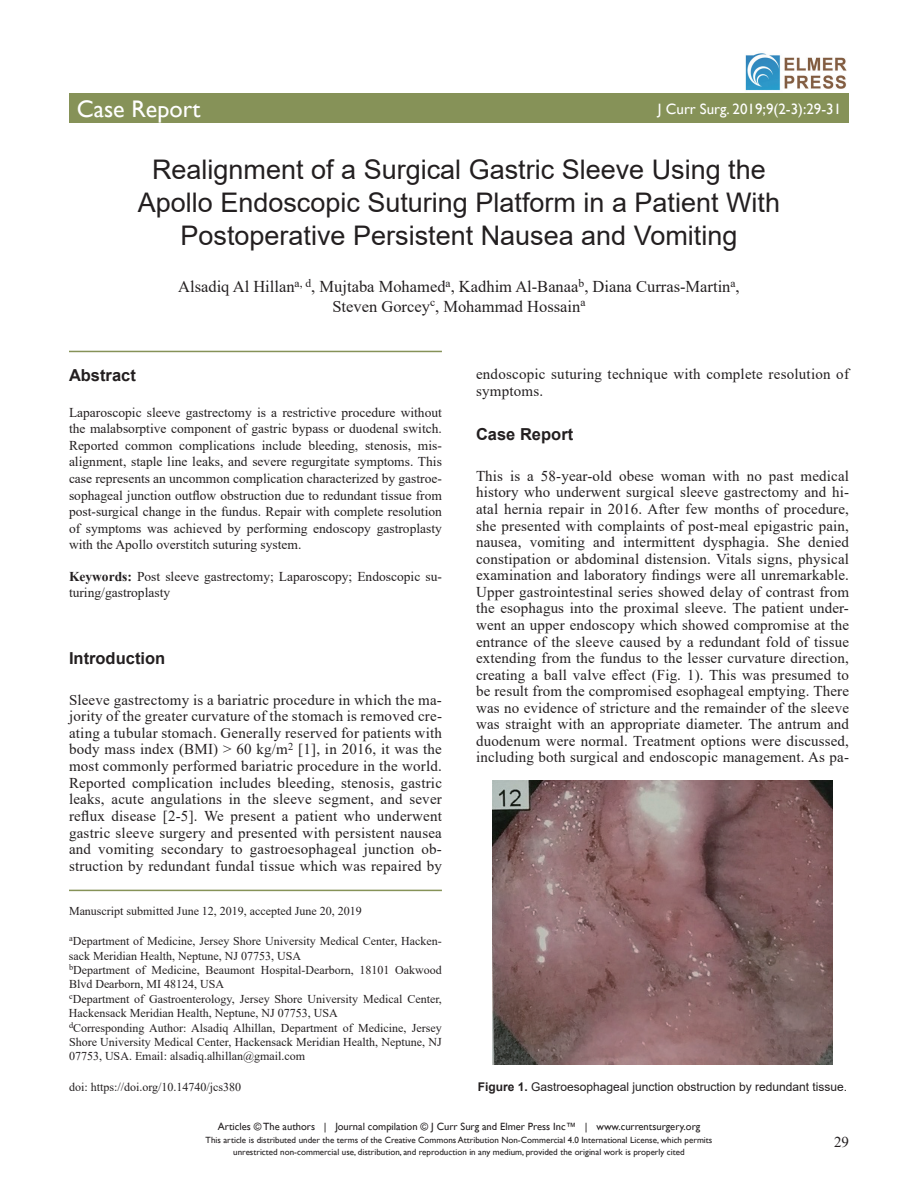
<style>
.page{position:relative;width:918px;height:1188px;background:#fff}
.page>*{position:absolute;margin:0;border:0;box-sizing:border-box;transform-origin:0 0}
.t1{font:27px/33px "Arial";color:#231f20;text-align:center}
.t2{font:24px "Gill Sans";color:#fff}
.t3{font:16.5px/19.8px "Times New Roman";color:#231f20;text-align:center}
.t4{font:700 16.5px "Arial";color:#231f20}
.t5{font:15px/16.5px "Times New Roman";letter-spacing:.015em;color:#231f20;text-align:justify}
.t6{font:15px "Gill Sans";color:#fff}
.t7{font:13.5px/16.6px "Times New Roman";color:#231f20;text-align:justify}
.t8{font:12px/14.4px "Times New Roman";color:#231f20}
.t9{font:12px "Arial";color:#231f20}
.t10{font:10.5px "Gill Sans";color:#231f20}
.t11{font:9px/12px "Gill Sans";color:#231f20;text-align:center}
.s1{font-weight:700}
</style>
<div class="page">
<div style="left:69px;top:94px;width:390px;height:29px;background:#869258"></div>
<img style="left:743px;top:53px;width:106px;height:41px">
<div style="left:459px;top:94px;width:390px;height:29px;background:#869258"></div>
<hr style="left:69px;top:351px;width:373px;height:1px;background:#869258">
<hr style="left:69px;top:890px;width:373px;height:1px;background:#869258">
<img style="left:492px;top:781px;width:341px;height:283px">
<h2 class="t2" style="left:77px;top:95px;width:125px">Case Report</h2>
<p class="t6" style="left:658px;top:100px;width:185px">J Curr Surg. 2019;9(2-3):29-31</p>
<h1 class="t1" style="left:138px;top:153px;width:644px">Realignment of a Surgical Gastric Sleeve Using the<br>Apollo Endoscopic Suturing Platform in a Patient With<br>Postoperative Persistent Nausea and Vomiting</h1>
<p class="t3" style="left:178px;top:276px;width:563px">Alsadiq Al Hillan<sup>a,</sup> <sup>d</sup>, Mujtaba Mohamed<sup>a</sup>, Kadhim Al-Banaa<sup>b</sup>, Diana Curras-Martin<sup>a</sup>,<br>Steven Gorcey<sup>c</sup>, Mohammad Hossain<sup>a</sup></p>
<p class="t4" style="left:69px;top:364px;width:68px">Abstract</p>
<p class="t7" style="left:69px;top:403px;width:374px">Laparoscopic sleeve gastrectomy is a restrictive procedure without the malabsorptive component of gastric bypass or duodenal switch.<br>Reported common complications include bleeding, stenosis, mis&shy;alignment, staple line leaks, and severe regurgitate symptoms. This case represents an uncommon complication characterized by gastroe&shy;sophageal junction outflow obstruction due to redundant tissue from post-surgical change in the fundus. Repair with complete resolution of symptoms was achieved by performing endoscopy gastroplasty with the Apollo overstitch suturing system.</p>
<p class="t7" style="left:69px;top:568px;width:374px"><span class="s1">Keywords:</span> Post sleeve gastrectomy; Laparoscopy; Endoscopic su&shy;turing/gastroplasty</p>
<p class="t4" style="left:69px;top:646px;width:98px">Introduction</p>
<p class="t5" style="left:69px;top:691px;width:375px">Sleeve gastrectomy is a bariatric procedure in which the ma&shy;jority of the greater curvature of the stomach is removed cre&shy;ating a tubular stomach. Generally reserved for patients with body mass index (BMI) &gt; 60 kg/m<sup>2</sup> [1], in 2016, it was the most commonly performed bariatric procedure in the world.<br>Reported complication includes bleeding, stenosis, gastric leaks, acute angulations in the sleeve segment, and sever reflux disease [2-5]. We present a patient who underwent gastric sleeve surgery and presented with persistent nausea and vomiting secondary to gastroesophageal junction ob&shy;struction by redundant fundal tissue which was repaired by</p>
<p class="t5" style="left:476px;top:366px;width:374px">endoscopic suturing technique with complete resolution of symptoms.</p>
<p class="t4" style="left:476px;top:423px;width:99px">Case Report</p>
<p class="t5" style="left:476px;top:467px;width:375px">This is a 58-year-old obese woman with no past medical history who underwent surgical sleeve gastrectomy and hi&shy;atal hernia repair in 2016. After few months of procedure, she presented with complaints of post-meal epigastric pain, nausea, vomiting and intermittent dysphagia. She denied constipation or abdominal distension. Vitals signs, physical examination and laboratory findings were all unremarkable.<br>Upper gastrointestinal series showed delay of contrast from the esophagus into the proximal sleeve. The patient under&shy;went an upper endoscopy which showed compromise at the entrance of the sleeve caused by a redundant fold of tissue extending from the fundus to the lesser curvature direction, creating a ball valve effect (Fig. 1). This was presumed to be result from the compromised esophageal emptying. There was no evidence of stricture and the remainder of the sleeve was straight with an appropriate diameter. The antrum and duodenum were normal. Treatment options were discussed, including both surgical and endoscopic management. As pa-</p>
<p class="t8" style="left:69px;top:903px;width:294px">Manuscript submitted June 12, 2019, accepted June 20, 2019</p>
<p class="t8" style="left:69px;top:934px;width:374px"><sup>a</sup>Department of Medicine, Jersey Shore University Medical Center, Hacken&shy;sack Meridian Health, Neptune, NJ 07753, USA<br><sup>b</sup>Department of Medicine, Beaumont Hospital-Dearborn, 18101 Oakwood Blvd Dearborn, MI 48124, USA<br><sup>c</sup>Department of Gastroenterology, Jersey Shore University Medical Center, Hackensack Meridian Health, Neptune, NJ 07753, USA<br><sup>d</sup>Corresponding Author: Alsadiq Alhillan, Department of Medicine, Jersey Shore University Medical Center, Hackensack Meridian Health, Neptune, NJ 07753, USA. Email: alsadiq.alhillan@gmail.com</p>
<p class="t8" style="left:69px;top:1079px;width:174px">doi: https://doi.org/10.14740/jcs380</p>
<p class="t9" style="left:478px;top:1078px;width:371px"><span class="s1">Figure 1.</span> Gastroesophageal junction obstruction by redundant tissue.</p>
<p class="t10" style="left:218px;top:1120px;width:484px">Articles © The authors | Journal compilation © J Curr Surg and Elmer Press Inc™ | www.currentsurgery.org</p>
<p class="t11" style="left:206px;top:1134px;width:508px">This article is distributed under the terms of the Creative Commons Attribution Non-Commercial 4.0 International License, which permits unrestricted non-commercial use, distribution, and reproduction in any medium, provided the original work is properly cited</p>
<p class="t5" style="left:834px;top:1134px;width:16px">29</p>
</div>
